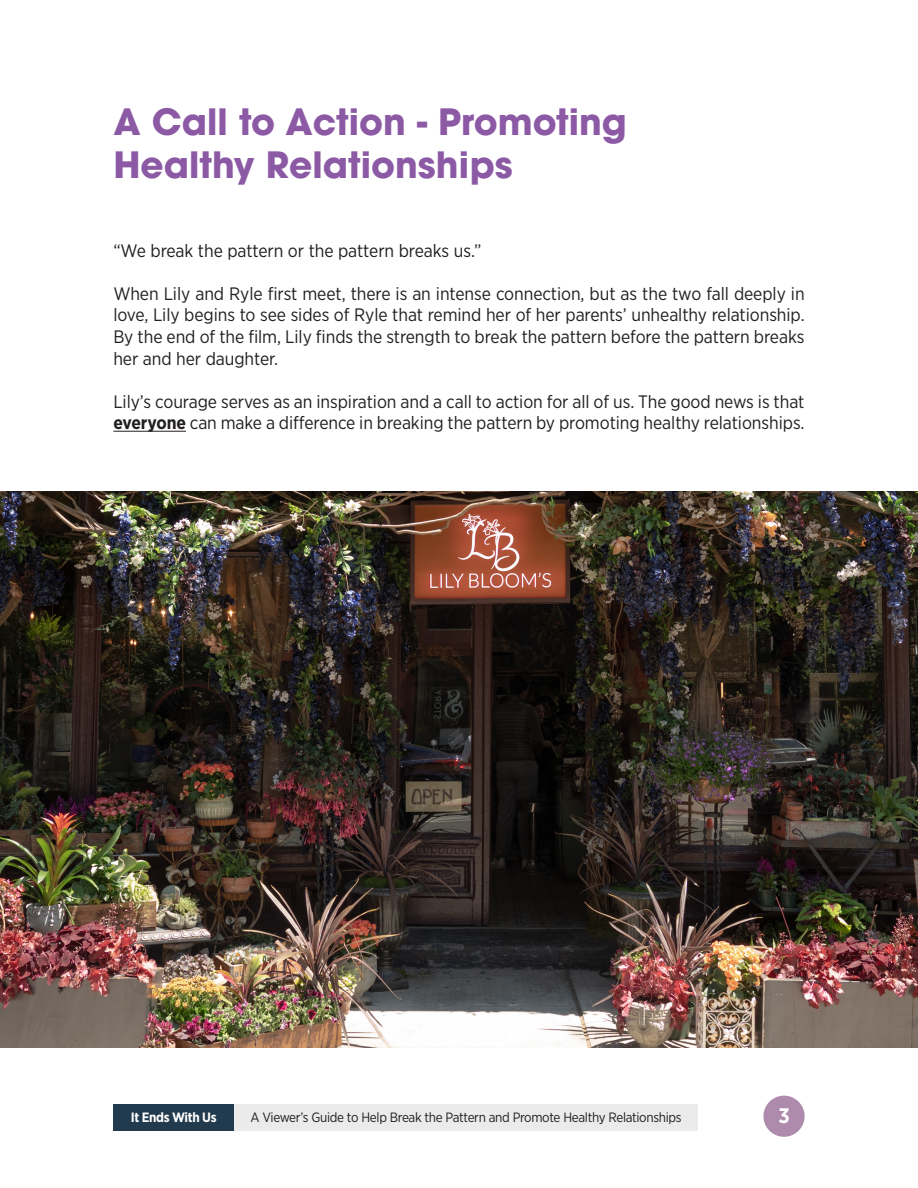
<style>
.page{position:relative;width:918px;height:1188px;background:#fff}
.page>*{position:absolute;margin:0;border:0;box-sizing:border-box;transform-origin:0 0}
.t1{font:700 36px "ITC Avant Garde Pro";color:#8c59a5}
.t2{font:700 21px "Gotham Narrow";color:#fff}
.t3{font:18px/21.6px "Gotham Narrow";letter-spacing:-.005em;color:#231f20;text-align:justify}
.t4{font:13.5px "Gotham Narrow";letter-spacing:-.025em;color:#231f20}
.t5{font:700 13.5px "Gotham Narrow";letter-spacing:-.025em;color:#fff}
.s1{font-weight:700}
</style>
<div class="page">
<div style="left:763px;top:1096px;width:42px;height:41px;background:#ae8bad;border-radius:50%"></div>
<div style="left:234px;top:1104px;width:464px;height:27px;background:#ebebeb"></div>
<div style="left:113px;top:1104px;width:121px;height:27px;background:#223a4d"></div>
<hr style="left:113px;top:431px;width:73px;height:1px;background:#231f20">
<img style="left:0;top:491px;width:918px;height:557px">
<p class="t1" style="left:113px;top:97px;width:515px">A Call to Action - Promoting</p>
<p class="t1" style="left:113px;top:141px;width:401px">Healthy Relationships</p>
<p class="t3" style="left:113px;top:239px;width:370px">“We break the pattern or the pattern breaks us.”</p>
<p class="t3" style="left:113px;top:282px;width:693px">When Lily and Ryle first meet, there is an intense connection, but as the two fall deeply in love, Lily begins to see sides of Ryle that remind her of her parents’ unhealthy relationship.<br>By the end of the film, Lily finds the strength to break the pattern before the pattern breaks her and her daughter.</p>
<p class="t3" style="left:113px;top:390px;width:693px">Lily’s courage serves as an inspiration and a call to action for all of us. The good news is that <span class="s1">everyone</span> can make a difference in breaking the pattern by promoting healthy relationships.</p>
<p class="t5" style="left:131px;top:1109px;width:87px">It Ends With Us</p>
<p class="t4" style="left:251px;top:1109px;width:433px">A Viewer’s Guide to Help Break the Pattern and Promote Healthy Relationships</p>
<p class="t2" style="left:778px;top:1102px;width:13px">3</p>
</div>
